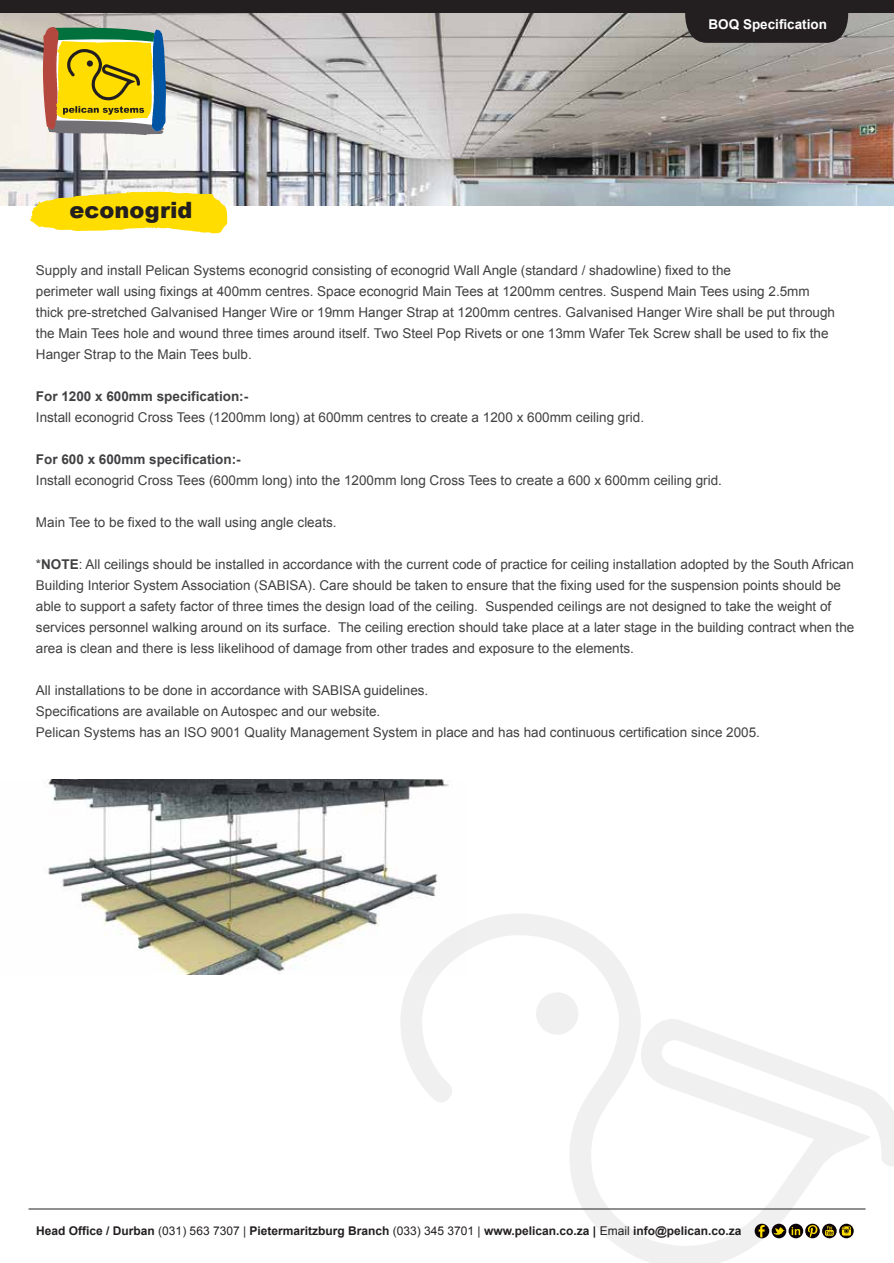
<style>
.page{position:relative;width:894px;height:1263px;background:#fff}
.page>*{position:absolute;margin:0;border:0;box-sizing:border-box;transform-origin:0 0}
.t1{font:900 22.5px "Arial";color:#231f20}
.t2{font:13.5px/21px "Arial";color:#414042}
.t3{font:700 13.5px "Arial";color:#414042}
.t4{font:700 13.5px "Arial";color:#fff}
.t5{font:700 12px "Arial";color:#231f20}
.s1{font-weight:700}
.s2{font-weight:400}
</style>
<div class="page">
<img style="left:47px;top:779px;width:402px;height:195px">
<img style="left:0;top:13px;width:894px;height:193px">
<svg style="left:400px;top:913px;width:494px;height:350px"></svg>
<svg style="left:30px;top:191px;width:198px;height:43px;background:#fae034"></svg>
<hr style="left:29px;top:1209px;width:837px;height:1px;background:#231f20">
<svg style="left:42px;top:26px;width:124px;height:109px;background:#afa440"></svg>
<svg style="left:805px;top:1224px;width:15px;height:14px"></svg>
<svg style="left:808px;top:1225px;width:9px;height:13px"></svg>
<svg style="left:789px;top:1224px;width:14px;height:14px"></svg>
<svg style="left:792px;top:1227px;width:8px;height:8px"></svg>
<svg style="left:839px;top:1224px;width:15px;height:14px"></svg>
<svg style="left:842px;top:1226px;width:9px;height:10px"></svg>
<div style="left:755px;top:1224px;width:14px;height:14px;background:#0a0204;border-radius:50%"></div>
<svg style="left:759px;top:1225px;width:6px;height:12px"></svg>
<div style="left:772px;top:1224px;width:14px;height:14px;background:#0a0204;border-radius:50%"></div>
<svg style="left:774px;top:1227px;width:11px;height:8px"></svg>
<svg style="left:822px;top:1224px;width:15px;height:14px"></svg>
<svg style="left:825px;top:1230px;width:9px;height:6px"></svg>
<svg style="left:826px;top:1226px;width:7px;height:9px"></svg>
<svg style="left:681px;top:13px;width:172px;height:30px;background:#302c2c"></svg>
<div style="left:0;top:0;width:894px;height:13px;background:#231f20"></div>
<h1 class="t1" style="left:70px;top:194px;width:124px">econogrid</h1>
<p class="t4" style="left:709px;top:15px;width:120px">BOQ Specification</p>
<p class="t2" style="left:36px;top:260px;width:801px">Supply and install Pelican Systems econogrid consisting of econogrid Wall Angle (standard / shadowline) fixed to the<br>perimeter wall using fixings at 400mm centres. Space econogrid Main Tees at 1200mm centres. Suspend Main Tees using 2.5mm thick pre-stretched Galvanised Hanger Wire or 19mm Hanger Strap at 1200mm centres. Galvanised Hanger Wire shall be put through the Main Tees hole and wound three times around itself. Two Steel Pop Rivets or one 13mm Wafer Tek Screw shall be used to fix the Hanger Strap to the Main Tees bulb.</p>
<p class="t3" style="left:36px;top:387px;width:214px">For 1200 x 600mm specification:-</p>
<p class="t2" style="left:36px;top:407px;width:610px">Install econogrid Cross Tees (1200mm long) at 600mm centres to create a 1200 x 600mm ceiling grid.</p>
<p class="t3" style="left:36px;top:450px;width:206px">For 600 x 600mm specification:-</p>
<p class="t2" style="left:36px;top:470px;width:688px">Install econogrid Cross Tees (600mm long) into the 1200mm long Cross Tees to create a 600 x 600mm ceiling grid.</p>
<p class="t2" style="left:36px;top:512px;width:302px">Main Tee to be fixed to the wall using angle cleats.</p>
<p class="t2" style="left:36px;top:554px;width:820px">*<span class="s1">NOTE</span>: All ceilings should be installed in accordance with the current code of practice for ceiling installation adopted by the South African Building Interior System Association (SABISA). Care should be taken to ensure that the fixing used for the suspension points should be able to support a safety factor of three times the design load of the ceiling. Suspended ceilings are not designed to take the weight of services personnel walking around on its surface. The ceiling erection should take place at a later stage in the building contract when the area is clean and there is less likelihood of damage from other trades and exposure to the elements.</p>
<p class="t2" style="left:36px;top:680px;width:726px">All installations to be done in accordance with SABISA guidelines.<br>Specifications are available on Autospec and our website.<br>Pelican Systems has an ISO 9001 Quality Management System in place and has had continuous certification since 2005.</p>
<p class="t5" style="left:36px;top:1223px;width:707px">Head Office / Durban <span class="s2">(031) 563 7307 |</span> Pietermaritzburg Branch <span class="s2">(033) 345 3701 |</span> www.pelican.co.za | <span class="s2">Email</span> info@pelican.co.za</p>
</div>
